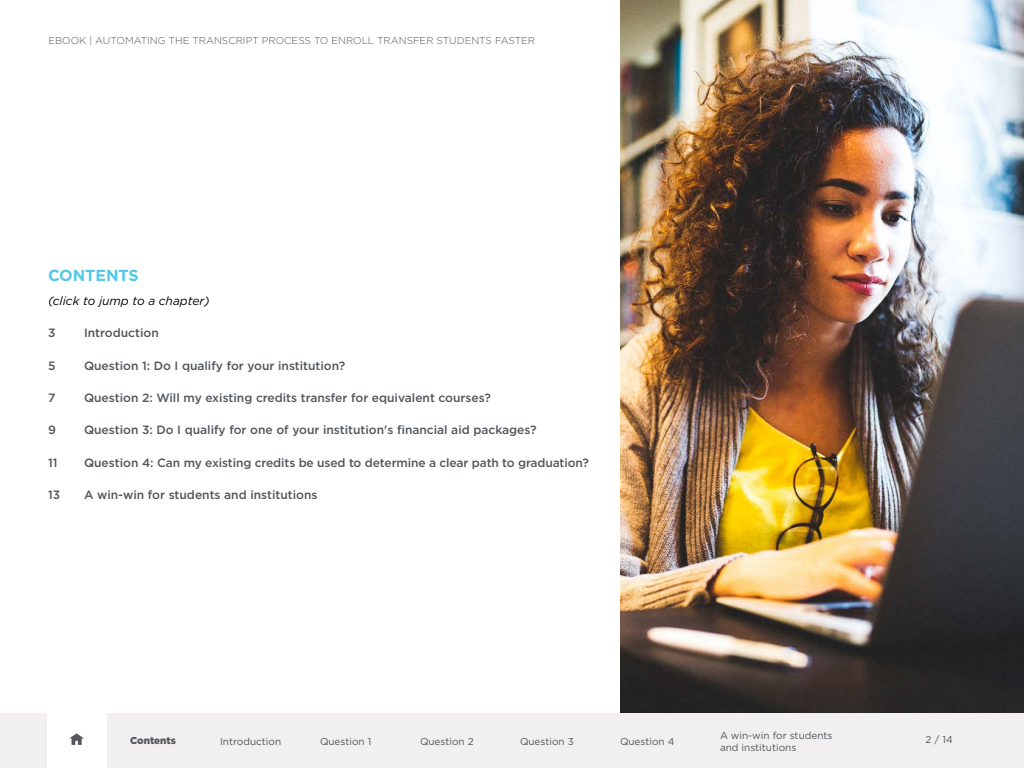
<style>
.page{position:relative;width:1024px;height:768px;background:#fff}
.page>*{position:absolute;margin:0;border:0;box-sizing:border-box;transform-origin:0 0}
.t1{font:700 16px "Gotham";letter-spacing:-.01em;color:#54c8e8}
.t2{font:500 12px "Gotham";color:#52555b}
.t3{font:500 12px "Gotham HTF";color:#52555b}
.t4{font:italic 12px "Gotham HTF";color:#000}
.t5{font:10px/12px "Gotham";color:#52555b}
.t6{font:300 10px "Gotham HTF";color:#52555b}
.t7{font:900 10px "Gotham HTF";color:#52555b}
.t8{font:10px "Gotham HTF";color:#52555b}
</style>
<div class="page">
<div style="left:0;top:713px;width:1024px;height:55px;background:#f1efef"></div>
<div style="left:47px;top:713px;width:59px;height:55px;background:#fff"></div>
<svg style="left:69px;top:733px;width:15px;height:12px"></svg>
<img style="left:620px;top:0;width:404px;height:713px">
<p class="t6" style="left:48px;top:35px;width:488px">EBOOK | AUTOMATING THE TRANSCRIPT PROCESS TO ENROLL TRANSFER STUDENTS FASTER</p>
<h1 class="t1" style="left:48px;top:265px;width:92px">CONTENTS</h1>
<p class="t4" style="left:48px;top:294px;width:163px">(click to jump to a chapter)</p>
<p class="t3" style="left:48px;top:326px;width:9px">3</p>
<p class="t3" style="left:84px;top:326px;width:76px">Introduction</p>
<p class="t3" style="left:48px;top:359px;width:9px">5</p>
<p class="t3" style="left:84px;top:359px;width:263px">Question 1: Do I qualify for your institution?</p>
<p class="t3" style="left:48px;top:391px;width:9px">7</p>
<p class="t3" style="left:84px;top:391px;width:408px">Question 2: Will my existing credits transfer for equivalent courses?</p>
<p class="t2" style="left:48px;top:422px;width:9px">9</p>
<p class="t2" style="left:84px;top:422px;width:454px">Question 3: Do I qualify for one of your institution's financial aid packages?</p>
<p class="t2" style="left:48px;top:455px;width:11px">11</p>
<p class="t2" style="left:84px;top:455px;width:507px">Question 4: Can my existing credits be used to determine a clear path to graduation?</p>
<p class="t2" style="left:48px;top:487px;width:14px">13</p>
<p class="t2" style="left:84px;top:487px;width:235px">A win-win for students and institutions</p>
<p class="t7" style="left:130px;top:735px;width:48px">Contents</p>
<p class="t5" style="left:220px;top:735px;width:63px">Introduction</p>
<p class="t5" style="left:320px;top:735px;width:53px">Question 1</p>
<p class="t5" style="left:420px;top:735px;width:55px">Question 2</p>
<p class="t5" style="left:520px;top:735px;width:55px">Question 3</p>
<p class="t5" style="left:620px;top:735px;width:56px">Question 4</p>
<p class="t5" style="left:720px;top:729px;width:114px">A win-win for students and institutions</p>
<p class="t8" style="left:926px;top:734px;width:29px">2 / 14</p>
</div>
